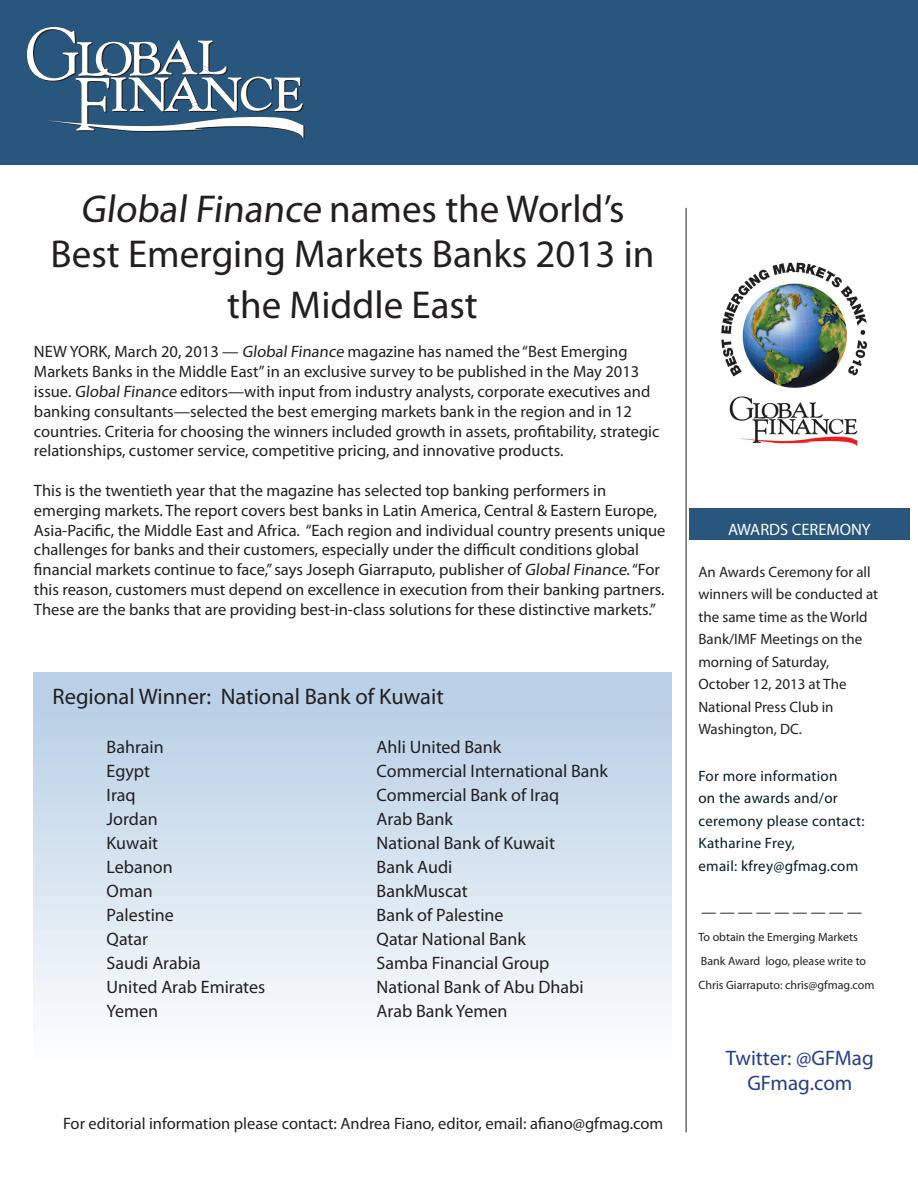
<style>
.page{position:relative;width:918px;height:1188px;background:#fff}
.page>*{position:absolute;margin:0;border:0;box-sizing:border-box;transform-origin:0 0}
.t1{font:39px/51px "Myriad Pro";color:#231f20;text-align:center}
.t2{font:22.5px "Myriad Pro";color:#231f20}
.t3{font:21px "Myriad Pro";color:#253f8e}
.t4{font:18px "Myriad Pro";color:#231f20}
.t5{font:16.5px/19.8px "Myriad Pro";color:#231f20}
.t6{font:16.5px "Myriad Pro";color:#fff}
.t7{font:15px/22.5px "Myriad Pro";color:#231f20}
.t8{font:15px/22.5px "Myriad Pro";letter-spacing:.02em;color:#071c24}
.t9{font:12px "Myriad Pro";color:#231f20}
</style>
<div class="page">
<img style="left:721px;top:262px;width:147px;height:185px">
<div style="left:0;top:0;width:918px;height:165px;background:#28567c"></div>
<hr style="left:686px;top:208px;width:1px;height:924px;background:#231f20">
<div style="left:34px;top:673px;width:637px;height:403px;background:linear-gradient(to bottom,#b4cce4,#fff)"></div>
<div style="left:689px;top:509px;width:221px;height:31px;background:#28567c"></div>
<svg style="left:27px;top:27px;width:278px;height:113px"></svg>
<p class="t1" style="left:81px;top:182px;width:545px">Global Finance names the World’s</p>
<p class="t1" style="left:51px;top:227px;width:605px">Best Emerging Markets Banks 2013 in the Middle East</p>
<p class="t5" style="left:34px;top:342px;width:627px">NEW YORK, March 20, 2013 — Global Finance magazine has named the “Best Emerging Markets Banks in the Middle East” in an exclusive survey to be published in the May 2013 issue. Global Finance editors—with input from industry analysts, corporate executives and banking consultants—selected the best emerging markets bank in the region and in 12 countries. Criteria for choosing the winners included growth in assets, profitability, strategic relationships, customer service, competitive pricing, and innovative products.</p>
<p class="t5" style="left:34px;top:480px;width:633px">This is the twentieth year that the magazine has selected top banking performers in emerging markets. The report covers best banks in Latin America, Central &amp; Eastern Europe, Asia-Pacific, the Middle East and Africa. “Each region and individual country presents unique challenges for banks and their customers, especially under the difficult conditions global financial markets continue to face,” says Joseph Giarraputo, publisher of Global Finance. “For this reason, customers must depend on excellence in execution from their banking partners.<br>These are the banks that are providing best-in-class solutions for these distinctive markets.”</p>
<p class="t2" style="left:53px;top:683px;width:393px">Regional Winner: National Bank of Kuwait</p>
<p class="t4" style="left:107px;top:736px;width:59px">Bahrain</p>
<p class="t4" style="left:377px;top:736px;width:126px">Ahli United Bank</p>
<p class="t4" style="left:107px;top:760px;width:45px">Egypt</p>
<p class="t4" style="left:377px;top:760px;width:233px">Commercial International Bank</p>
<p class="t4" style="left:107px;top:784px;width:31px">Iraq</p>
<p class="t4" style="left:377px;top:784px;width:184px">Commercial Bank of Iraq</p>
<p class="t4" style="left:107px;top:808px;width:53px">Jordan</p>
<p class="t4" style="left:377px;top:808px;width:78px">Arab Bank</p>
<p class="t4" style="left:107px;top:832px;width:53px">Kuwait</p>
<p class="t4" style="left:377px;top:832px;width:180px">National Bank of Kuwait</p>
<p class="t4" style="left:107px;top:856px;width:68px">Lebanon</p>
<p class="t4" style="left:377px;top:856px;width:77px">Bank Audi</p>
<p class="t4" style="left:107px;top:880px;width:48px">Oman</p>
<p class="t4" style="left:377px;top:880px;width:93px">BankMuscat</p>
<p class="t4" style="left:107px;top:904px;width:69px">Palestine</p>
<p class="t4" style="left:377px;top:904px;width:128px">Bank of Palestine</p>
<p class="t4" style="left:107px;top:928px;width:43px">Qatar</p>
<p class="t4" style="left:377px;top:928px;width:151px">Qatar National Bank</p>
<p class="t4" style="left:107px;top:952px;width:96px">Saudi Arabia</p>
<p class="t4" style="left:377px;top:952px;width:174px">Samba Financial Group</p>
<p class="t4" style="left:107px;top:976px;width:160px">United Arab Emirates</p>
<p class="t4" style="left:377px;top:976px;width:208px">National Bank of Abu Dhabi</p>
<p class="t4" style="left:107px;top:1000px;width:53px">Yemen</p>
<p class="t4" style="left:377px;top:1000px;width:132px">Arab Bank Yemen</p>
<p class="t5" style="left:63px;top:1113px;width:602px">For editorial information please contact: Andrea Fiano, editor, email: afiano@gfmag.com</p>
<p class="t6" style="left:728px;top:519px;width:144px">AWARDS CEREMONY</p>
<p class="t7" style="left:698px;top:560px;width:181px">An Awards Ceremony for all winners will be conducted at the same time as the World<br>Bank/IMF Meetings on the morning of Saturday,</p>
<p class="t7" style="left:698px;top:673px;width:150px">October 12, 2013 at The<br>National Press Club in<br>Washington, DC.</p>
<p class="t8" style="left:698px;top:764px;width:168px">For more information<br>on the awards and/or ceremony please contact:</p>
<p class="t8" style="left:698px;top:832px;width:98px">Katharine Frey,</p>
<p class="t8" style="left:698px;top:854px;width:161px">email: kfrey@gfmag.com</p>
<p class="t7" style="left:702px;top:901px;width:162px">— — — — — — — — —</p>
<p class="t9" style="left:698px;top:930px;width:161px">To obtain the Emerging Markets</p>
<p class="t9" style="left:701px;top:954px;width:167px">Bank Award logo, please write to</p>
<p class="t9" style="left:698px;top:978px;width:177px">Chris Giarraputo: chris@gfmag.com</p>
<p class="t3" style="left:726px;top:1045px;width:149px">Twitter: @GFMag</p>
<p class="t3" style="left:747px;top:1070px;width:106px">GFmag.com</p>
</div>
